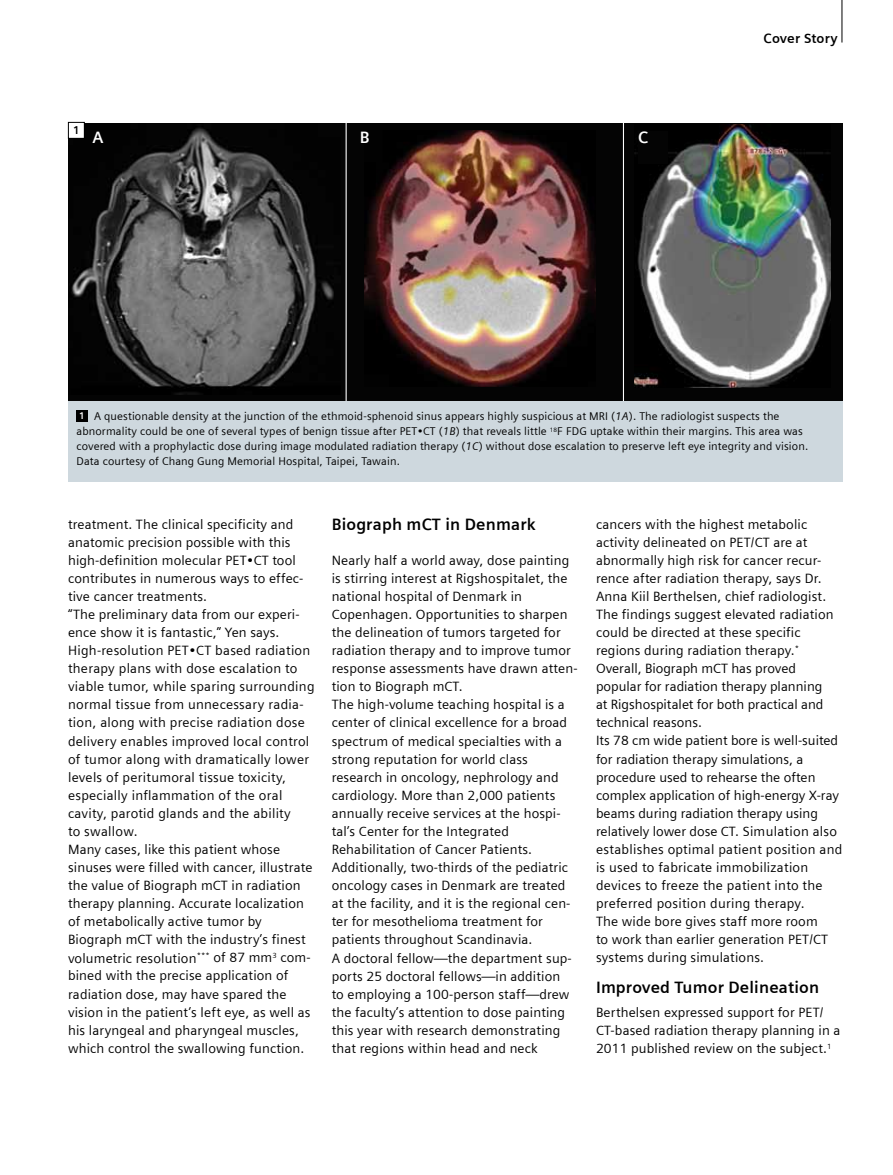
<style>
.page{position:relative;width:893px;height:1175px;background:#fff}
.page>*{position:absolute;margin:0;border:0;box-sizing:border-box;transform-origin:0 0}
.t1{font:700 16.5px "Siemens Sans";letter-spacing:.01em;color:#000}
.t2{font:700 16.5px "Siemens Sans";color:#fff}
.t3{font:13.5px/18px "Siemens Sans";letter-spacing:.01em;color:#000}
.t4{font:700 13.5px "Siemens Sans";letter-spacing:.01em;color:#000}
.t5{font:700 11.4px "Siemens Sans";color:#000}
.t6{font:11.25px/15px "Siemens Sans";letter-spacing:.01em;color:#000}
.s1{font-weight:700;font-size:9.75px;color:#fff}
.s2{font-style:italic}
</style>
<div class="page">
<hr style="left:842px;top:0;width:1px;height:43px;background:#000">
<div style="left:68px;top:123px;width:774px;height:278px;background:#040404"></div>
<img style="left:72px;top:127px;width:262px;height:267px">
<img style="left:364px;top:131px;width:232px;height:256px">
<img style="left:634px;top:124px;width:196px;height:263px">
<hr style="left:623px;top:96px;width:1px;height:327px;background:#fff">
<hr style="left:346px;top:96px;width:1px;height:327px;background:#fff">
<div style="left:68px;top:122px;width:16px;height:16px;background:#fff"></div>
<div style="left:68px;top:122px;width:17px;height:17px;border:1px solid #000"></div>
<div style="left:638px;top:131px;width:29px;height:32px;background:#040404"></div>
<div style="left:68px;top:400px;width:774px;height:81px;background:#ced8de"></div>
<div style="left:77px;top:410px;width:11px;height:12px;background:#000"></div>
<p class="t5" style="left:73px;top:124px;width:8px">1</p>
<p class="t2" style="left:92px;top:128px;width:13px">A</p>
<p class="t2" style="left:360px;top:128px;width:11px">B</p>
<p class="t2" style="left:638px;top:128px;width:12px">C</p>
<p class="t4" style="left:764px;top:30px;width:76px">Cover Story</p>
<p class="t6" style="left:77px;top:409px;width:733px"><span class="s1">1</span> A questionable density at the junction of the ethmoid-sphenoid sinus appears highly suspicious at MRI (<span class="s2">1A</span>). The radiologist suspects the abnormality could be one of several types of benign tissue after PET•CT (<span class="s2">1B</span>) that reveals little <sup>18</sup>F FDG uptake within their margins. This area was covered with a prophylactic dose during image modulated radiation therapy (<span class="s2">1C</span>) without dose escalation to preserve left eye integrity and vision.<br>Data courtesy of Chang Gung Memorial Hospital, Taipei, Tawain.</p>
<p class="t3" style="left:68px;top:515px;width:248px">treatment. The clinical specificity and anatomic precision possible with this high-definition molecular PET•CT tool contributes in numerous ways to effec&shy;tive cancer treatments.<br>“The preliminary data from our experi&shy;ence show it is fantastic,” Yen says.<br>High-resolution PET•CT based radiation therapy plans with dose escalation to viable tumor, while sparing surrounding normal tissue from unnecessary radia&shy;tion, along with precise radiation dose delivery enables improved local control of tumor along with dramatically lower levels of peritumoral tissue toxicity, especially inflammation of the oral cavity, parotid glands and the ability<br>to swallow.<br>Many cases, like this patient whose sinuses were filled with cancer, illustrate the value of Biograph mCT in radiation therapy planning. Accurate localization of metabolically active tumor by Biograph mCT with the industry’s finest volumetric resolution<sup>***</sup> of 87 mm<sup>3</sup> com&shy;bined with the precise application of radiation dose, may have spared the vision in the patient’s left eye, as well as his laryngeal and pharyngeal muscles, which control the swallowing function.</p>
<p class="t1" style="left:332px;top:515px;width:206px">Biograph mCT in Denmark</p>
<p class="t3" style="left:332px;top:551px;width:247px">Nearly half a world away, dose painting is stirring interest at Rigshospitalet, the national hospital of Denmark in Copenhagen. Opportunities to sharpen the delineation of tumors targeted for radiation therapy and to improve tumor response assessments have drawn atten&shy;tion to Biograph mCT.<br>The high-volume teaching hospital is a center of clinical excellence for a broad spectrum of medical specialties with a strong reputation for world class research in oncology, nephrology and cardiology. More than 2,000 patients annually receive services at the hospi&shy;tal’s Center for the Integrated Rehabilitation of Cancer Patients.<br>Additionally, two-thirds of the pediatric oncology cases in Denmark are treated at the facility, and it is the regional cen&shy;ter for mesothelioma treatment for patients throughout Scandinavia.<br>A doctoral fellow—the department sup&shy;ports 25 doctoral fellows—in addition<br>to employing a 100-person staff—drew the faculty’s attention to dose painting this year with research demonstrating that regions within head and neck</p>
<p class="t3" style="left:596px;top:515px;width:248px">cancers with the highest metabolic activity delineated on PET/CT are at abnormally high risk for cancer recur&shy;rence after radiation therapy, says Dr.<br>Anna Kiil Berthelsen, chief radiologist.<br>The findings suggest elevated radiation could be directed at these specific regions during radiation therapy.<sup>* </sup>Overall, Biograph mCT has proved popular for radiation therapy planning<br>at Rigshospitalet for both practical and technical reasons.<br>Its 78 cm wide patient bore is well-suited for radiation therapy simulations, a procedure used to rehearse the often complex application of high-energy X-ray beams during radiation therapy using relatively lower dose CT. Simulation also establishes optimal patient position and is used to fabricate immobilization devices to freeze the patient into the preferred position during therapy.<br>The wide bore gives staff more room<br>to work than earlier generation PET/CT systems during simulations.</p>
<p class="t1" style="left:596px;top:977px;width:225px">Improved Tumor Delineation</p>
<p class="t3" style="left:596px;top:1003px;width:246px">Berthelsen expressed support for PET/<br>CT-based radiation therapy planning in a<br>2011 published review on the subject.<sup>1</sup></p>
</div>
